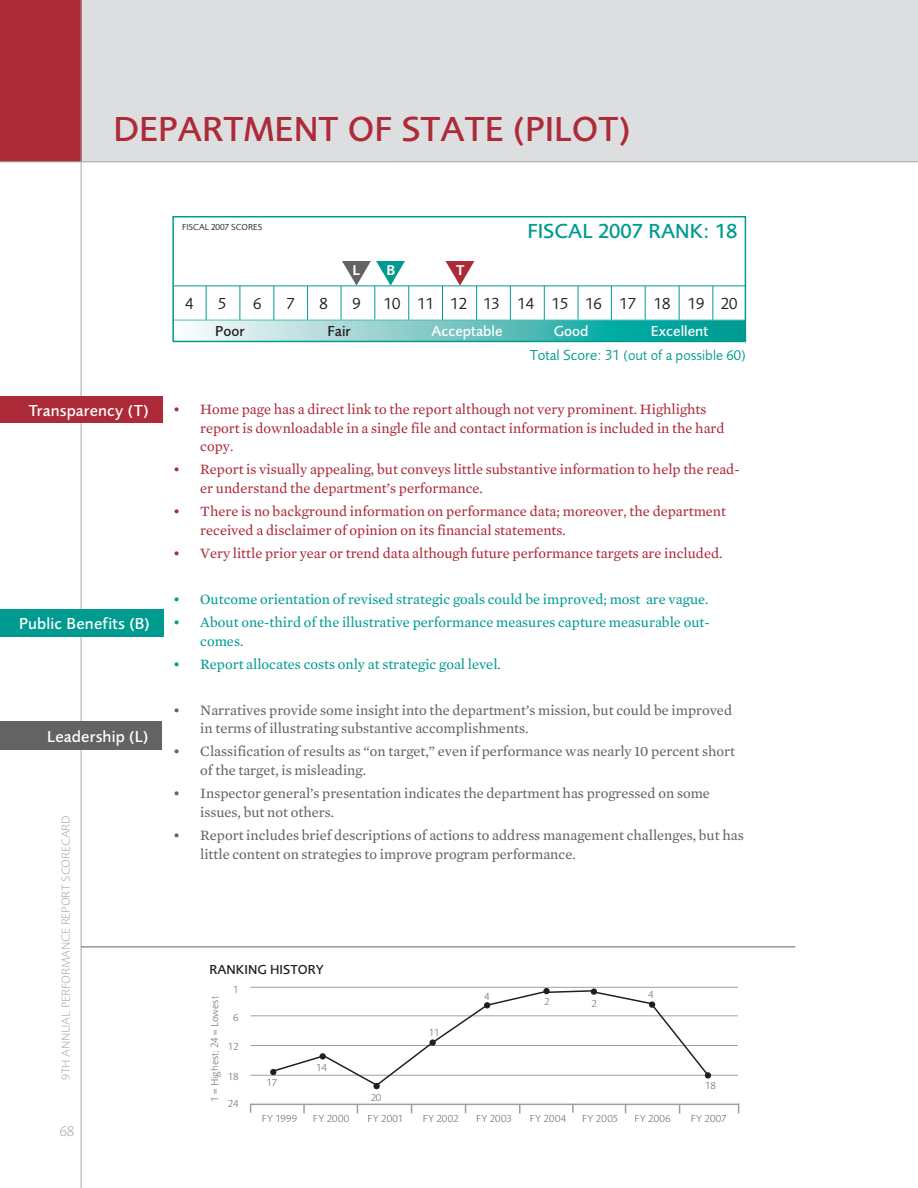
<style>
.page{position:relative;width:918px;height:1188px;background:#fff}
.page>*{position:absolute;margin:0;border:0;box-sizing:border-box;transform-origin:0 0}
.t1{font:500 36px "Foundry Sans";color:#ad2a39}
.t2{font:500 21px "Foundry Sans";color:#009b90}
.t3{font:500 16.5px "Foundry Sans";letter-spacing:.01em;color:#fff}
.t4{font:16.5px "Foundry Sans";color:#231f20}
.t5{font:500 15px "Foundry Sans";color:#fff}
.t6{font:500 15px "Foundry Sans";color:#231f20}
.t7{font:600 14.7px "Foundry Sans";color:#fff}
.t8{font:14.55px/18.8px "Mercury Text G2";color:#ad2a39}
.t9{font:14.55px/18.8px "Mercury Text G2";color:#636366}
.t10{font:14.55px/18.8px "Mercury Text G2";color:#009b90}
.t11{font:14.55px "Foundry Sans";color:#009b90}
.t12{font:300 14.55px "Foundry Sans";color:#a8a9ad}
.t13{font:500 13.5px "Foundry Sans";color:#231f20}
.t14{font:300 12px "Foundry Sans";color:#a8a9ad}
.t15{font:300 10.5px "Foundry Sans";letter-spacing:.025em;color:#636366}
.t16{font:9px "Foundry Sans";color:#231f20}
.s1{font-size:15px}
</style>
<div class="page">
<hr style="left:206px;top:286px;width:1px;height:35px;background:#009b90">
<hr style="left:240px;top:286px;width:1px;height:34px;background:#009b90">
<hr style="left:274px;top:286px;width:1px;height:35px;background:#009b90">
<hr style="left:307px;top:286px;width:1px;height:34px;background:#009b90">
<hr style="left:341px;top:286px;width:1px;height:34px;background:#009b90">
<hr style="left:375px;top:286px;width:1px;height:33px;background:#009b90">
<hr style="left:408px;top:286px;width:1px;height:34px;background:#009b90">
<hr style="left:442px;top:286px;width:1px;height:34px;background:#009b90">
<hr style="left:476px;top:286px;width:1px;height:35px;background:#009b90">
<hr style="left:510px;top:286px;width:1px;height:34px;background:#009b90">
<hr style="left:544px;top:286px;width:1px;height:35px;background:#009b90">
<hr style="left:578px;top:286px;width:1px;height:34px;background:#009b90">
<hr style="left:611px;top:286px;width:1px;height:34px;background:#009b90">
<hr style="left:645px;top:286px;width:1px;height:34px;background:#009b90">
<hr style="left:679px;top:286px;width:1px;height:35px;background:#009b90">
<hr style="left:713px;top:286px;width:1px;height:34px;background:#009b90">
<svg style="left:194px;top:321px;width:549px;height:18px;background:#69c5c0"></svg>
<hr style="left:173px;top:320px;width:572px;height:1px;background:#55bab5">
<hr style="left:174px;top:286px;width:571px;height:1px;background:#009b90">
<div style="left:172px;top:216px;width:574px;height:126px;border:2px solid #009b90"></div>
<div style="left:0;top:0;width:918px;height:162px;background:#dddee0"></div>
<div style="left:0;top:0;width:81px;height:162px;background:#ad2a39"></div>
<hr style="left:0;top:162px;width:918px;height:1px;background:#a8a9ad">
<hr style="left:81px;top:0;width:1px;height:1188px;background:#a8a9ad">
<div style="left:0;top:396px;width:162px;height:27px;background:#ad2a39"></div>
<div style="left:0;top:609px;width:163px;height:27px;background:#009b90"></div>
<div style="left:0;top:721px;width:162px;height:29px;background:#636366"></div>
<hr style="left:250px;top:987px;width:488px;height:1px;background:#9d9fa2">
<hr style="left:250px;top:1016px;width:488px;height:1px;background:#9d9fa2">
<hr style="left:250px;top:1045px;width:488px;height:1px;background:#9d9fa2">
<hr style="left:250px;top:1075px;width:488px;height:1px;background:#9d9fa2">
<hr style="left:250px;top:1104px;width:489px;height:1px;background:#9d9fa2">
<svg style="left:303px;top:1105px;width:2px;height:8px"></svg>
<svg style="left:572px;top:1105px;width:2px;height:8px"></svg>
<hr style="left:81px;top:947px;width:714px;height:1px;background:#636366">
<svg style="left:446px;top:261px;width:28px;height:25px"></svg>
<svg style="left:342px;top:261px;width:63px;height:25px"></svg>
<div style="left:373px;top:1083px;width:7px;height:6px;background:#231f20;border-radius:50%"></div>
<svg style="left:270px;top:989px;width:440px;height:98px"></svg>
<div style="left:591px;top:988px;width:6px;height:7px;background:#231f20;border-radius:50%"></div>
<div style="left:543px;top:988px;width:7px;height:6px;background:#231f20;border-radius:50%"></div>
<div style="left:649px;top:1001px;width:6px;height:7px;background:#231f20;border-radius:50%"></div>
<p class="t1" style="left:113px;top:112px;width:519px">De partment of State (Pilot)</p>
<p class="t16" style="left:182px;top:223px;width:10px">Fiscal</p>
<p class="t16" style="left:211px;top:223px;width:31px">2007 Scores</p>
<p class="t7" style="left:353px;top:263px;width:8px">L</p>
<p class="t7" style="left:386px;top:263px;width:10px">B</p>
<p class="t7" style="left:456px;top:263px;width:10px">T</p>
<p class="t2" style="left:527px;top:221px;width:212px">Fiscal 2007 Rank: 18</p>
<p class="t4" style="left:185px;top:296px;width:10px">4</p>
<p class="t4" style="left:218px;top:296px;width:10px">5</p>
<p class="t4" style="left:253px;top:296px;width:10px">6</p>
<p class="t4" style="left:287px;top:296px;width:10px">7</p>
<p class="t4" style="left:320px;top:296px;width:10px">8</p>
<p class="t4" style="left:353px;top:296px;width:10px">9</p>
<p class="t4" style="left:384px;top:296px;width:355px">10 11 12 13 14 15 16 17 18 19 20</p>
<p class="t6" style="left:215px;top:324px;width:31px">Poor</p>
<p class="t6" style="left:328px;top:324px;width:25px">Fair</p>
<p class="t5" style="left:431px;top:324px;width:103px">Acceptable G</p>
<p class="t5" style="left:564px;top:324px;width:26px">ood</p>
<p class="t5" style="left:651px;top:324px;width:59px">Excellent</p>
<p class="t3" style="left:29px;top:402px;width:122px">Transparency (T)</p>
<p class="t3" style="left:19px;top:615px;width:132px">Public Benefits (B)</p>
<p class="t3" style="left:47px;top:729px;width:103px">Leadership (L)</p>
<p class="t14" style="left:60px;top:1080px;width:266px;rotate:-90deg">9th Annual Performance Report Scorecard</p>
<p class="t12" style="left:60px;top:1124px;width:16px">68</p>
<p class="t11" style="left:530px;top:348px;width:217px"><span class="s1">Total Score: 31</span> (out of a possible 60)</p>
<p class="t8" style="left:200px;top:400px;width:526px;text-indent:-27px">• Home page has a direct link to the report although not very prominent. Highlights report is downloadable in a single file and contact information is included in the hard copy.</p>
<p class="t8" style="left:200px;top:460px;width:541px;text-indent:-27px">• Report is visually appealing, but conveys little substantive information to help the read&shy;er understand the department’s performance.</p>
<p class="t8" style="left:200px;top:502px;width:527px;text-indent:-27px">• There is no background information on performance data; moreover, the department received a disclaimer of opinion on its financial statements.</p>
<p class="t8" style="left:173px;top:544px;width:551px">• Very little prior year or trend data although future performance targets are included.</p>
<p class="t10" style="left:173px;top:590px;width:537px">• Outcome orientation of revised strategic goals could be improved; most are vague.</p>
<p class="t10" style="left:200px;top:613px;width:511px;text-indent:-27px">• About one-third of the illustrative performance measures capture measurable out&shy;comes.</p>
<p class="t10" style="left:173px;top:654px;width:329px">• Report allocates costs only at strategic goal level.</p>
<p class="t9" style="left:200px;top:700px;width:533px;text-indent:-27px">• Narratives provide some insight into the department’s mission, but could be improved in terms of illustrating substantive accomplishments.</p>
<p class="t9" style="left:200px;top:742px;width:536px;text-indent:-27px">• Classification of results as “on target,” even if performance was nearly 10 percent short of the target, is misleading.</p>
<p class="t9" style="left:200px;top:784px;width:511px;text-indent:-27px">• Inspector general’s presentation indicates the department has progressed on some issues, but not others.</p>
<p class="t9" style="left:200px;top:826px;width:545px;text-indent:-27px">• Report includes brief descriptions of actions to address management challenges, but has little content on strategies to improve program performance.</p>
<p class="t13" style="left:209px;top:963px;width:116px">Ranking H istory</p>
<p class="t15" style="left:233px;top:984px;width:7px">1</p>
<p class="t15" style="left:233px;top:1013px;width:7px">6</p>
<p class="t15" style="left:228px;top:1041px;width:12px">12</p>
<p class="t15" style="left:228px;top:1071px;width:12px">18</p>
<p class="t15" style="left:228px;top:1098px;width:12px">24</p>
<p class="t15" style="left:210px;top:1102px;width:107px;rotate:-90deg">1 = H ighest; 24 = Lowest</p>
<p class="t15" style="left:266px;top:1078px;width:12px">17</p>
<p class="t15" style="left:316px;top:1062px;width:12px">14</p>
<p class="t15" style="left:371px;top:1092px;width:12px">20</p>
<p class="t15" style="left:429px;top:1027px;width:12px">11</p>
<p class="t15" style="left:484px;top:992px;width:7px">4</p>
<p class="t15" style="left:544px;top:996px;width:7px">2</p>
<p class="t15" style="left:592px;top:999px;width:7px">2</p>
<p class="t15" style="left:648px;top:989px;width:7px">4</p>
<p class="t15" style="left:705px;top:1081px;width:12px">18</p>
<p class="t15" style="left:262px;top:1113px;width:46px">FY 1999 FY</p>
<p class="t15" style="left:327px;top:1113px;width:34px">2000 FY</p>
<p class="t15" style="left:381px;top:1113px;width:34px">2001 FY</p>
<p class="t15" style="left:436px;top:1113px;width:33px">2002 FY</p>
<p class="t15" style="left:490px;top:1113px;width:33px">2003 FY</p>
<p class="t15" style="left:544px;top:1113px;width:33px">2004 FY</p>
<p class="t15" style="left:596px;top:1113px;width:24px">2005</p>
<p class="t15" style="left:634px;top:1113px;width:38px">FY 2006</p>
<p class="t15" style="left:691px;top:1113px;width:37px">FY 2007</p>
</div>
